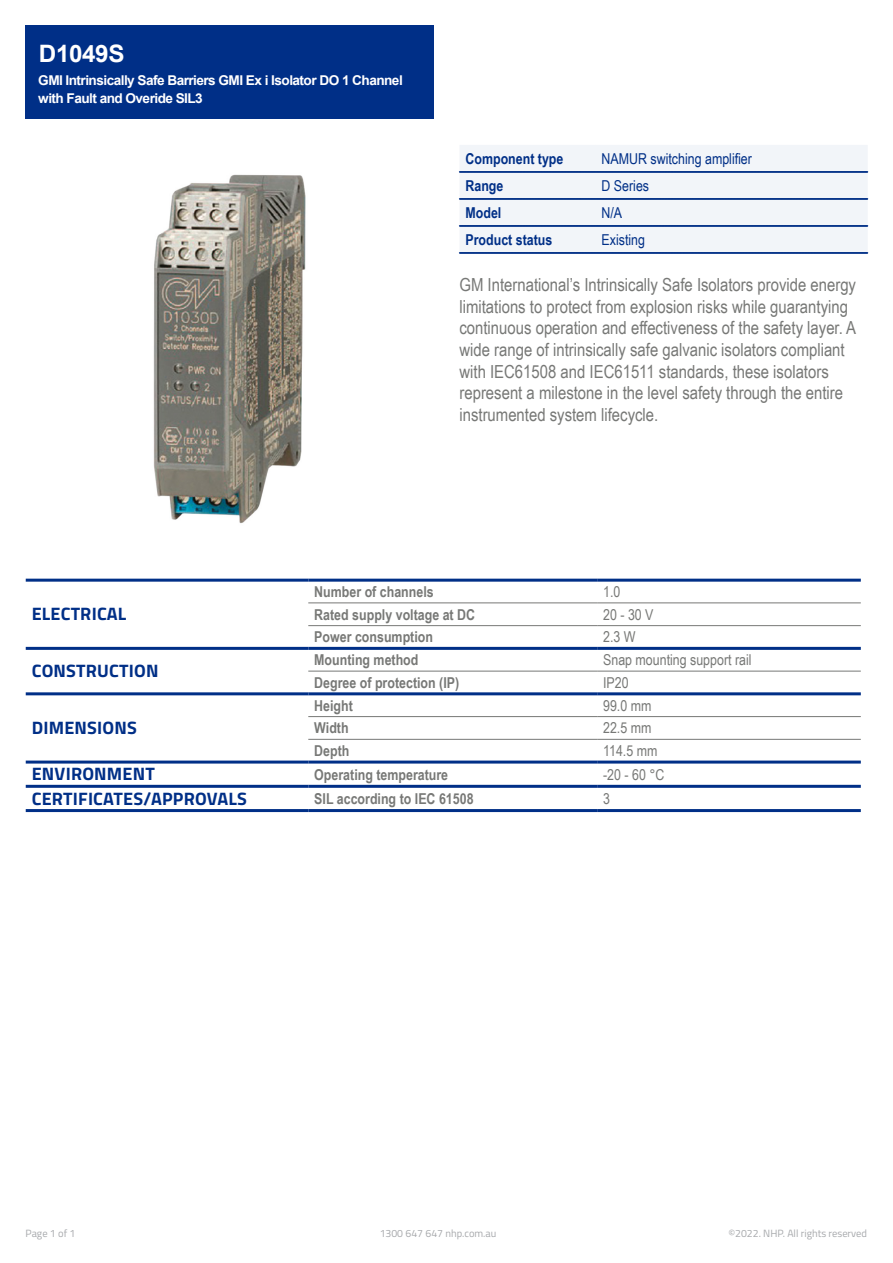
<style>
.page{position:relative;width:893px;height:1263px;background:#fff}
.page>*{position:absolute;margin:0;border:0;box-sizing:border-box;transform-origin:0 0}
.Item_Number{font:700 24px "Arial";letter-spacing:-.02em;color:#fff}
.t1{font:18px/21.6px "Arial Narrow";color:#777876}
.t2{font:700 18px "Titillium";letter-spacing:.01em;color:#002f87}
.t3{font:700 15px "Arial Narrow";color:#777876}
.t4{font:15px "Arial Narrow";color:#777876}
.t5{font:15px "Arial Narrow";color:#002f87}
.t6{font:700 15px "Arial Narrow";color:#002f87}
.Display_Name{font:700 13.5px/18px "Arial";letter-spacing:-.04em;color:#fff}
.t7{font:10.5px "Titillium";color:#a7a9ac}
</style>
<div class="page">
<div style="left:26px;top:26px;width:408px;height:93px;background:#002f87"></div>
<hr style="left:308px;top:603px;width:289px;height:1px;background:#777876">
<hr style="left:308px;top:625px;width:289px;height:1px;background:#777876">
<hr style="left:308px;top:671px;width:289px;height:1px;background:#777876">
<hr style="left:308px;top:716px;width:289px;height:1px;background:#777876">
<hr style="left:308px;top:739px;width:289px;height:1px;background:#777876">
<hr style="left:308px;top:647px;width:289px;height:3px;background:#002f87">
<hr style="left:597px;top:647px;width:264px;height:3px;background:#002f87">
<hr style="left:308px;top:692px;width:289px;height:3px;background:#002f87">
<hr style="left:597px;top:692px;width:264px;height:3px;background:#002f87">
<hr style="left:308px;top:760px;width:289px;height:3px;background:#002f87">
<hr style="left:597px;top:760px;width:264px;height:3px;background:#002f87">
<hr style="left:26px;top:785px;width:282px;height:3px;background:#002f87">
<hr style="left:308px;top:785px;width:289px;height:3px;background:#002f87">
<hr style="left:597px;top:785px;width:264px;height:3px;background:#002f87">
<hr style="left:26px;top:647px;width:282px;height:3px;background:#002f87">
<hr style="left:26px;top:692px;width:282px;height:3px;background:#002f87">
<hr style="left:26px;top:760px;width:282px;height:3px;background:#002f87">
<hr style="left:26px;top:579px;width:282px;height:3px;background:#002f87">
<hr style="left:308px;top:579px;width:289px;height:3px;background:#002f87">
<hr style="left:597px;top:579px;width:264px;height:3px;background:#002f87">
<hr style="left:26px;top:809px;width:282px;height:3px;background:#002f87">
<hr style="left:308px;top:809px;width:289px;height:3px;background:#002f87">
<hr style="left:597px;top:809px;width:264px;height:3px;background:#002f87">
<hr style="left:597px;top:603px;width:264px;height:1px;background:#777876">
<hr style="left:597px;top:625px;width:264px;height:1px;background:#777876">
<hr style="left:597px;top:671px;width:264px;height:1px;background:#777876">
<hr style="left:597px;top:716px;width:264px;height:1px;background:#777876">
<hr style="left:597px;top:739px;width:264px;height:1px;background:#777876">
<img style="left:153px;top:174px;width:153px;height:349px">
<svg style="left:459px;top:145px;width:409px;height:109px"></svg>
<p class="Item_Number" style="left:39px;top:37px;width:88px">D1049S</p>
<p class="Display_Name" style="left:38px;top:71px;width:366px">GMI Intrinsically Safe Barriers GMI Ex i Isolator DO 1 Channel with Fault and Overide SIL3</p>
<p class="t6" style="left:465px;top:147px;width:99px">Component type</p>
<p class="t5" style="left:602px;top:147px;width:152px">NAMUR switching amplifier</p>
<p class="t6" style="left:465px;top:174px;width:39px">Range</p>
<p class="t5" style="left:602px;top:174px;width:49px">D Series</p>
<p class="t6" style="left:465px;top:201px;width:37px">Model</p>
<p class="t5" style="left:602px;top:201px;width:22px">N/A</p>
<p class="t6" style="left:465px;top:228px;width:88px">Product status</p>
<p class="t5" style="left:602px;top:228px;width:45px">Existing</p>
<p class="t1" style="left:459px;top:273px;width:398px">GM International’s Intrinsically Safe Isolators provide energy limitations to protect from explosion risks while guarantying continuous operation and effectiveness of the safety layer. A wide range of intrinsically safe galvanic isolators compliant with IEC61508 and IEC61511 standards, these isolators represent a milestone in the level safety through the entire instrumented system lifecycle.</p>
<p class="t2" style="left:32px;top:600px;width:96px">ELECTRICAL</p>
<p class="t2" style="left:32px;top:657px;width:128px">CONSTRUCTION</p>
<p class="t2" style="left:32px;top:714px;width:107px">DIMENSIONS</p>
<p class="t3" style="left:314px;top:580px;width:121px">Number of channels</p>
<p class="t4" style="left:603px;top:581px;width:19px">1.0</p>
<p class="t3" style="left:314px;top:603px;width:162px">Rated supply voltage at DC</p>
<p class="t4" style="left:603px;top:603px;width:52px">20 - 30 V</p>
<p class="t3" style="left:314px;top:626px;width:120px">Power consumption</p>
<p class="t4" style="left:603px;top:626px;width:34px">2.3 W</p>
<p class="t3" style="left:314px;top:648px;width:106px">Mounting method</p>
<p class="t4" style="left:603px;top:649px;width:150px">Snap mounting support rail</p>
<p class="t3" style="left:314px;top:671px;width:146px">Degree of protection (IP)</p>
<p class="t4" style="left:603px;top:671px;width:27px">IP20</p>
<p class="t3" style="left:314px;top:694px;width:40px">Height</p>
<p class="t4" style="left:603px;top:694px;width:50px">99.0 mm</p>
<p class="t3" style="left:314px;top:717px;width:36px">Width</p>
<p class="t4" style="left:603px;top:717px;width:50px">22.5 mm</p>
<p class="t3" style="left:314px;top:739px;width:37px">Depth</p>
<p class="t4" style="left:603px;top:740px;width:56px">114.5 mm</p>
<p class="t2" style="left:32px;top:760px;width:124px">ENVIRONMENT</p>
<p class="t3" style="left:314px;top:763px;width:135px">Operating temperature</p>
<p class="t4" style="left:603px;top:763px;width:63px">-20 - 60 °C</p>
<p class="t2" style="left:32px;top:784px;width:216px">CERTIFICATES/APPROVALS</p>
<p class="t3" style="left:314px;top:787px;width:161px">SIL according to IEC 61508</p>
<p class="t4" style="left:603px;top:787px;width:8px">3</p>
<p class="t7" style="left:26px;top:1226px;width:51px">Page 1 of 1</p>
<p class="t7" style="left:380px;top:1226px;width:118px">1300 647 647 nhp.com.au</p>
<p class="t7" style="left:728px;top:1226px;width:140px">©2022. NHP. All rights reserved</p>
</div>
